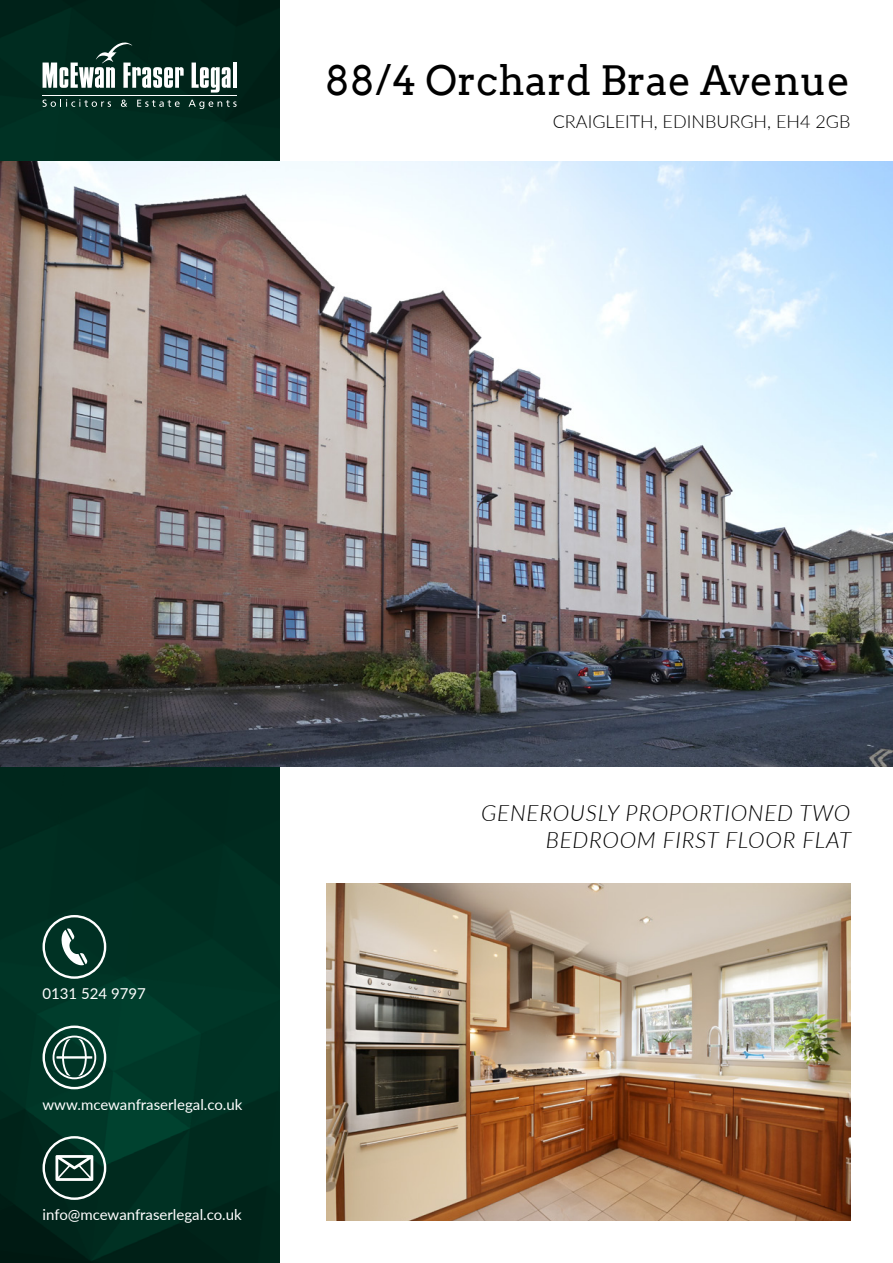
<style>
.page{position:relative;width:893px;height:1263px;background:#fff}
.page>*{position:absolute;margin:0;border:0;box-sizing:border-box;transform-origin:0 0}
.t1{font:40.5px "Arvo";color:#000}
.t2{font:italic 300 22.5px/27px "Lato";letter-spacing:.03em;color:#000;text-align:right}
.t3{font:300 18px "Lato";color:#000}
.t4{font:15px "Lato";color:#fff}
</style>
<div class="page">
<img style="left:0;top:0;width:279px;height:1263px">
<img style="left:0;top:162px;width:893px;height:605px">
<svg style="left:43px;top:43px;width:141px;height:45px"></svg>
<svg style="left:192px;top:63px;width:39px;height:30px"></svg>
<hr style="left:233px;top:63px;width:4px;height:25px;background:#fff">
<hr style="left:43px;top:95px;width:194px;height:1px;background:#fff">
<svg style="left:43px;top:99px;width:68px;height:8px"></svg>
<svg style="left:121px;top:100px;width:6px;height:7px"></svg>
<svg style="left:137px;top:100px;width:43px;height:7px"></svg>
<svg style="left:189px;top:100px;width:48px;height:9px"></svg>
<img style="left:326px;top:883px;width:524px;height:337px">
<svg style="left:43px;top:915px;width:63px;height:64px;background:#335a4f"></svg>
<svg style="left:43px;top:1025px;width:63px;height:64px;background:#3a6559"></svg>
<svg style="left:43px;top:1136px;width:63px;height:64px;background:#3a5b52"></svg>
<h1 class="t1" style="left:325px;top:56px;width:527px">88/4 Orchard Brae Avenue</h1>
<p class="t3" style="left:553px;top:109px;width:299px">CRAIGLEITH, EDINBURGH, EH4 2GB</p>
<p class="t4" style="left:43px;top:983px;width:105px">0131 524 9797</p>
<p class="t4" style="left:43px;top:1094px;width:201px">www.mcewanfraserlegal.co.uk</p>
<p class="t4" style="left:43px;top:1204px;width:201px">info@mcewanfraserlegal.co.uk</p>
<h2 class="t2" style="left:481px;top:798px;width:371px">GENEROUSLY PROPORTIONED TWO<br>BEDROOM FIRST FLOOR FLAT</h2>
</div>
